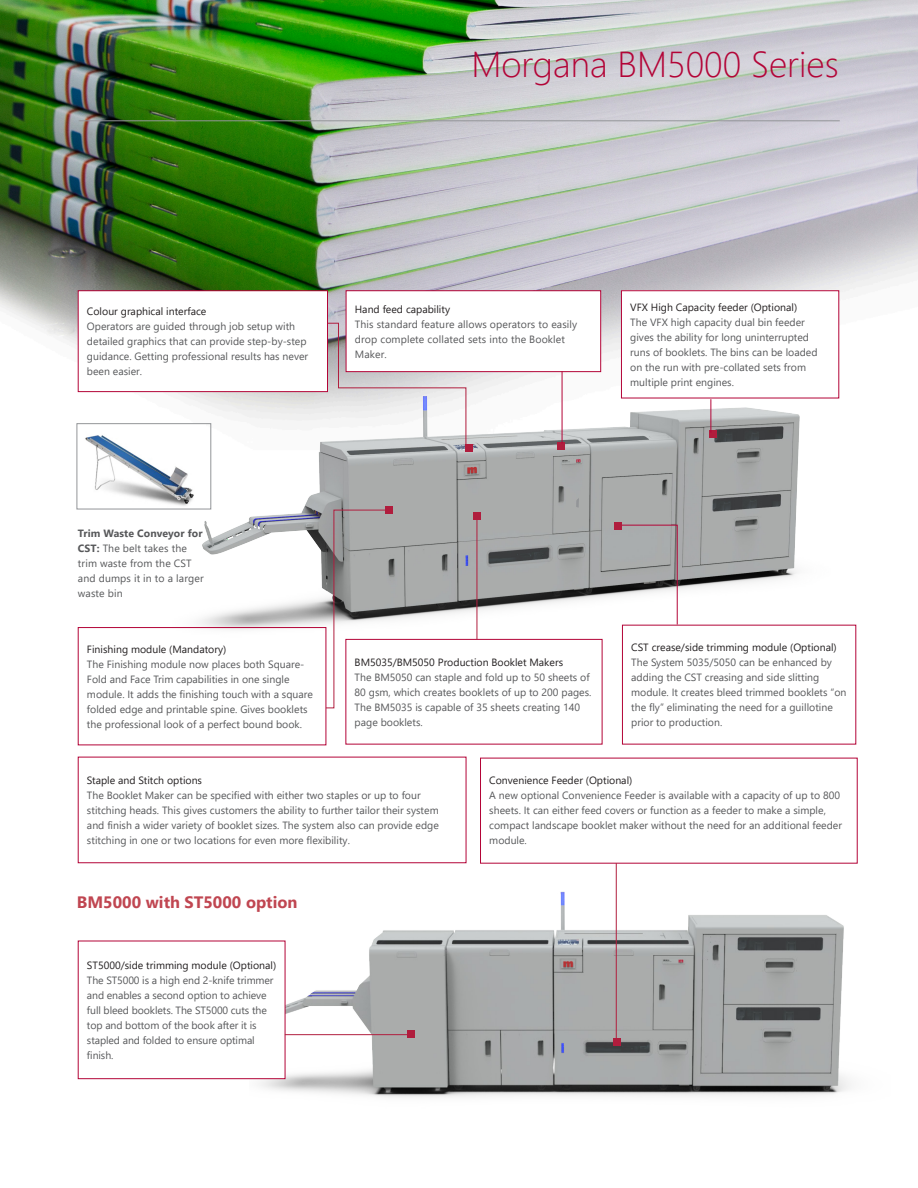
<style>
.page{position:relative;width:918px;height:1188px;background:#fff}
.page>*{position:absolute;margin:0;border:0;box-sizing:border-box;transform-origin:0 0}
.t1{font:300 36px "Segoe UI";color:#b30437}
.Main_body_text_v2_121118{font:700 16.5px "Segoe UI";color:#c04651}
.Paragraph_Style_1{font:10.5px/15px "Segoe UI";color:#57585a}
.t2{font:10.5px "Segoe UI";color:#231f20}
.Main_body_text_v2{font:10.5px/15px "Segoe UI";letter-spacing:-.01em;color:#57585a}
.Main_body_text_v2_121118-2{font:10.5px/15px "Segoe UI";letter-spacing:.01em;color:#57585a}
.s1{font-weight:700}
</style>
<div class="page">
<img style="left:0;top:0;width:918px;height:510px">
<hr style="left:79px;top:120px;width:761px;height:1px;background:#939598">
<img style="left:139px;top:382px;width:744px;height:274px">
<div style="left:346px;top:291px;width:255px;height:81px;background:#fff"></div>
<div style="left:346px;top:290px;width:255px;height:82px;border:1px solid #b30437"></div>
<div style="left:78px;top:291px;width:250px;height:101px;background:#fff"></div>
<div style="left:78px;top:290px;width:250px;height:102px;border:1px solid #b30437"></div>
<div style="left:346px;top:639px;width:256px;height:105px;border:1px solid #b30437"></div>
<div style="left:78px;top:627px;width:248px;height:118px;border:1px solid #b30437"></div>
<svg style="left:576px;top:498px;width:4px;height:10px"></svg>
<div style="left:621px;top:291px;width:218px;height:107px;background:#fff"></div>
<div style="left:621px;top:290px;width:218px;height:108px;border:1px solid #b30437"></div>
<div style="left:709px;top:431px;width:8px;height:7px;background:#b01d3d"></div>
<svg style="left:325px;top:509px;width:65px;height:200px"></svg>
<hr style="left:477px;top:515px;width:1px;height:124px;background:#b11e3e">
<svg style="left:327px;top:322px;width:140px;height:123px"></svg>
<svg style="left:620px;top:525px;width:58px;height:100px"></svg>
<hr style="left:711px;top:399px;width:1px;height:34px;background:#b30437">
<div style="left:465px;top:445px;width:8px;height:7px;background:#b01d3d"></div>
<div style="left:615px;top:522px;width:7px;height:8px;background:#b01d3d"></div>
<div style="left:473px;top:512px;width:8px;height:8px;background:#b01d3d"></div>
<div style="left:385px;top:506px;width:8px;height:8px;background:#b01d3d"></div>
<div style="left:557px;top:442px;width:8px;height:7px;background:#b01d3d"></div>
<hr style="left:562px;top:371px;width:1px;height:73px;background:#b30437">
<img style="left:249px;top:870px;width:602px;height:228px">
<div style="left:78px;top:941px;width:207px;height:138px;background:#fff"></div>
<div style="left:78px;top:941px;width:207px;height:138px;border:1px solid #b30437"></div>
<hr style="left:285px;top:1034px;width:125px;height:1px;background:#b11e3e">
<div style="left:408px;top:1030px;width:7px;height:8px;background:#b01d3d"></div>
<hr style="left:616px;top:863px;width:1px;height:179px;background:#b11e3e">
<div style="left:613px;top:1038px;width:8px;height:8px;background:#b01d3d"></div>
<img style="left:79px;top:425px;width:126px;height:82px">
<div style="left:77px;top:423px;width:134px;height:86px;border:1px solid #939598"></div>
<p class="t1" style="left:471px;top:31px;width:369px">Morgana BM5000 Series</p>
<p class="t2" style="left:87px;top:301px;width:121px">Colour graphical interface</p>
<p class="Paragraph_Style_1" style="left:87px;top:318px;width:223px">Operators are guided through job setup with detailed graphics that can provide step-by-step guidance. Getting professional results has never been easier.</p>
<p class="t2" style="left:355px;top:299px;width:97px">Hand feed capability</p>
<p class="Paragraph_Style_1" style="left:355px;top:315px;width:224px">This standard feature allows operators to easily drop complete collated sets into the Booklet<br>Maker.</p>
<p class="t2" style="left:630px;top:297px;width:168px">VFX High Capacity feeder (Optional)</p>
<p class="Paragraph_Style_1" style="left:630px;top:314px;width:189px">The VFX high capacity dual bin feeder gives the ability for long uninterrupted runs of booklets. The bins can be loaded on the run with pre-collated sets from multiple print engines.</p>
<p class="Main_body_text_v2_121118-2" style="left:78px;top:525px;width:127px"><span class="s1">Trim Waste Conveyor for<br>CST:</span> The belt takes the trim waste from the CST and dumps it in to a larger waste bin</p>
<p class="t2" style="left:87px;top:639px;width:141px">Finishing module (Mandatory)</p>
<p class="Paragraph_Style_1" style="left:87px;top:655px;width:228px">The Finishing module now places both Square-Fold and Face Trim capabilities in one single module. It adds the finishing touch with a square folded edge and printable spine. Gives booklets the professional look of a perfect bound book.</p>
<p class="t2" style="left:355px;top:652px;width:210px">BM5035/BM5050 Production Booklet Makers</p>
<p class="Paragraph_Style_1" style="left:355px;top:668px;width:238px">The BM5050 can staple and fold up to 50 sheets of 80 gsm, which creates booklets of up to 200 pages.<br>The BM5035 is capable of 35 sheets creating 140 page booklets.</p>
<p class="t2" style="left:631px;top:637px;width:207px">CST crease/side trimming module (Optional)</p>
<p class="Paragraph_Style_1" style="left:631px;top:654px;width:217px">The System 5035/5050 can be enhanced by adding the CST creasing and side slitting module. It creates bleed trimmed booklets “on the fly” eliminating the need for a guillotine prior to production.</p>
<p class="t2" style="left:87px;top:770px;width:117px">Staple and Stitch options</p>
<p class="Paragraph_Style_1" style="left:87px;top:787px;width:354px">The Booklet Maker can be specified with either two staples or up to four stitching heads. This gives customers the ability to further tailor their system and finish a wider variety of booklet sizes. The system also can provide edge stitching in one or two locations for even more flexibility.</p>
<p class="Main_body_text_v2_121118" style="left:77px;top:887px;width:222px">BM5000 with ST5000 option</p>
<p class="t2" style="left:87px;top:955px;width:191px">ST5000/side trimming module (Optional)</p>
<p class="Main_body_text_v2" style="left:87px;top:972px;width:188px">The ST5000 is a high end 2-knife trimmer and enables a second option to achieve full bleed booklets. The ST5000 cuts the top and bottom of the book after it is stapled and folded to ensure optimal finish.</p>
<p class="t2" style="left:489px;top:771px;width:145px">Convenience Feeder (Optional)</p>
<p class="Paragraph_Style_1" style="left:489px;top:787px;width:354px">A new optional Convenience Feeder is available with a capacity of up to 800 sheets. It can either feed covers or function as a feeder to make a simple, compact landscape booklet maker without the need for an additional feeder module.</p>
</div>
